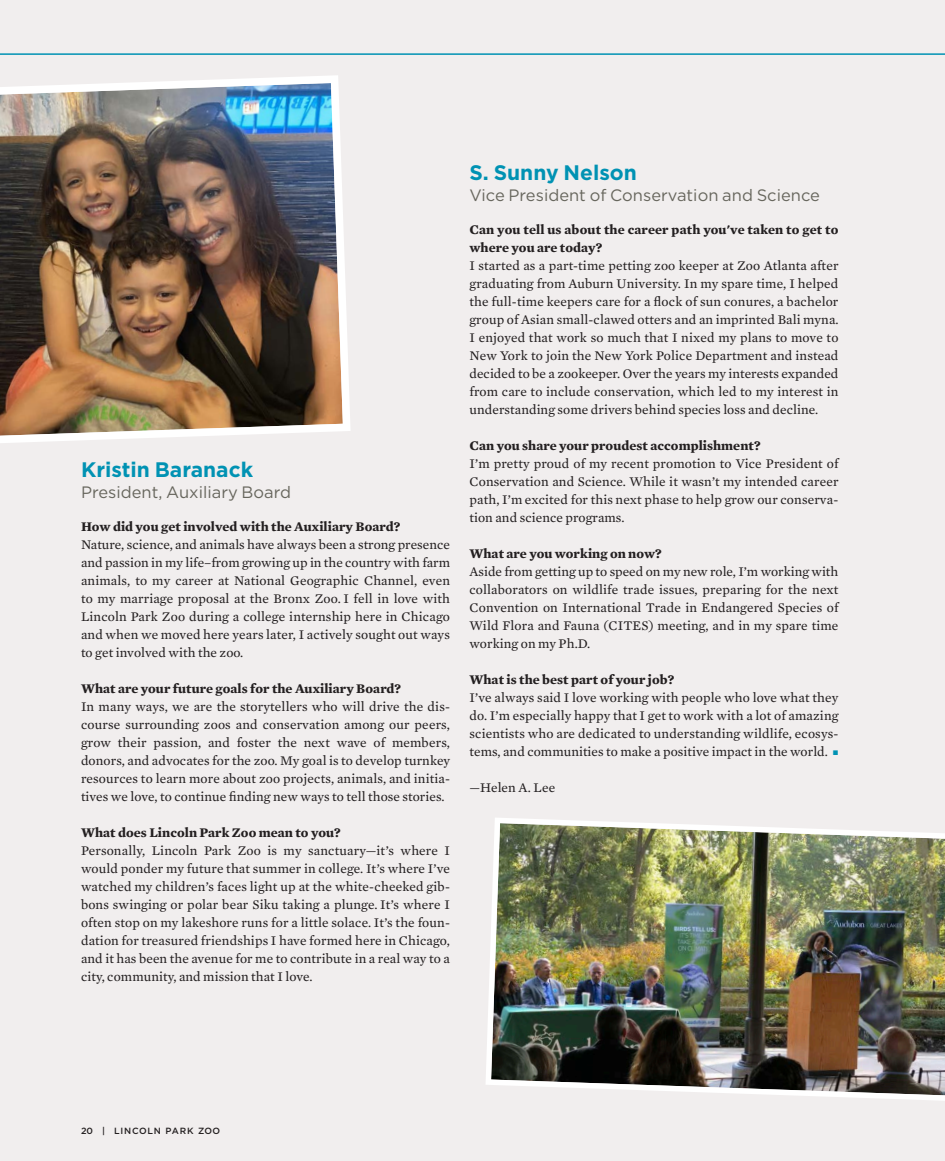
<style>
.page{position:relative;width:945px;height:1161px;background:#f1eeee}
.page>*{position:absolute;margin:0;border:0;box-sizing:border-box;transform-origin:0 0}
.Dept__Subtitle{font:700 21px "Gotham";color:#0092b3}
.Dept__Subtitle-2{font:16.5px "Gotham";color:#67665d}
.Dept__Body_Copy_1st{font:13.5px/18px "Mercury Text G2";letter-spacing:.005em;color:#231f20;text-align:justify}
.Dept__Body_Copy_1st-2{font:700 13.5px/18px "Mercury Text G2";letter-spacing:.005em;color:#231f20}
.t1{font:500 9px "Gotham";letter-spacing:.07em;color:#231f20}
.s1{font-size:7.5px;color:#0092b3}
</style>
<div class="page">
<img style="left:486px;top:818px;width:459px;height:283px">
<svg style="left:0;top:53px;width:945px;height:2px;background:#3ba8c1"></svg>
<img style="left:0;top:75px;width:350px;height:368px">
<p class="Dept__Subtitle" style="left:81px;top:456px;width:174px">Kristin Baranack</p>
<p class="Dept__Subtitle-2" style="left:81px;top:482px;width:212px">President, Auxiliary Board</p>
<p class="Dept__Body_Copy_1st-2" style="left:81px;top:517px;width:321px">How did you get involved with the Auxiliary Board?</p>
<p class="Dept__Body_Copy_1st" style="left:81px;top:535px;width:371px">Nature, science, and animals have always been a strong presence and passion in my life–from growing up in the country with farm animals, to my career at National Geographic Channel, even to my marriage proposal at the Bronx Zoo. I fell in love with Lincoln Park Zoo during a college internship here in Chicago and when we moved here years later, I actively sought out ways to get involved with the zoo.</p>
<p class="Dept__Body_Copy_1st-2" style="left:81px;top:679px;width:322px">What are your future goals for the Auxiliary Board?</p>
<p class="Dept__Body_Copy_1st" style="left:81px;top:697px;width:371px">In many ways, we are the storytellers who will drive the dis&shy;course surrounding zoos and conservation among our peers, grow their passion, and foster the next wave of members, donors, and advocates for the zoo. My goal is to develop turnkey resources to learn more about zoo projects, animals, and initia&shy;tives we love, to continue finding new ways to tell those stories.</p>
<p class="Dept__Body_Copy_1st-2" style="left:81px;top:823px;width:261px">What does Lincoln Park Zoo mean to you?</p>
<p class="Dept__Body_Copy_1st" style="left:81px;top:841px;width:371px">Personally, Lincoln Park Zoo is my sanctuary—it’s where I would ponder my future that summer in college. It’s where I’ve watched my children’s faces light up at the white-cheeked gib&shy;bons swinging or polar bear Siku taking a plunge. It’s where I often stop on my lakeshore runs for a little solace. It’s the foun&shy;dation for treasured friendships I have formed here in Chicago, and it has been the avenue for me to contribute in a real way to a city, community, and mission that I love.</p>
<p class="Dept__Subtitle" style="left:470px;top:159px;width:169px">S. Sunny Nelson</p>
<p class="Dept__Subtitle-2" style="left:470px;top:185px;width:352px">Vice President of Conservation and Science</p>
<p class="Dept__Body_Copy_1st-2" style="left:470px;top:220px;width:371px">Can you tell us about the career path you've taken to get to where you are today?</p>
<p class="Dept__Body_Copy_1st" style="left:470px;top:256px;width:371px">I started as a part-time petting zoo keeper at Zoo Atlanta after graduating from Auburn University. In my spare time, I helped the full-time keepers care for a flock of sun conures, a bachelor group of Asian small-clawed otters and an imprinted Bali myna.<br>I enjoyed that work so much that I nixed my plans to move to New York to join the New York Police Department and instead decided to be a zookeeper. Over the years my interests expanded from care to include conservation, which led to my interest in understanding some drivers behind species loss and decline.</p>
<p class="Dept__Body_Copy_1st-2" style="left:470px;top:436px;width:293px">Can you share your proudest accomplishment?</p>
<p class="Dept__Body_Copy_1st" style="left:470px;top:454px;width:371px">I’m pretty proud of my recent promotion to Vice President of Conservation and Science. While it wasn’t my intended career path, I’m excited for this next phase to help grow our conserva&shy;tion and science programs.</p>
<p class="Dept__Body_Copy_1st-2" style="left:470px;top:544px;width:194px">What are you working on now?</p>
<p class="Dept__Body_Copy_1st" style="left:470px;top:562px;width:371px">Aside from getting up to speed on my new role, I’m working with collaborators on wildlife trade issues, preparing for the next Convention on International Trade in Endangered Species of Wild Flora and Fauna (CITES) meeting, and in my spare time working on my Ph.D.</p>
<p class="Dept__Body_Copy_1st-2" style="left:470px;top:670px;width:206px">What is the best part of your job?</p>
<p class="Dept__Body_Copy_1st" style="left:470px;top:688px;width:371px">I’ve always said I love working with people who love what they do. I’m especially happy that I get to work with a lot of amazing scientists who are dedicated to understanding wildlife, ecosys&shy;tems, and communities to make a positive impact in the world. <span class="s1">•</span></p>
<p class="Dept__Body_Copy_1st" style="left:470px;top:778px;width:87px">—Helen A. Lee</p>
<p class="t1" style="left:81px;top:1125px;width:141px">20 | LINCOLN PARK ZOO</p>
</div>
